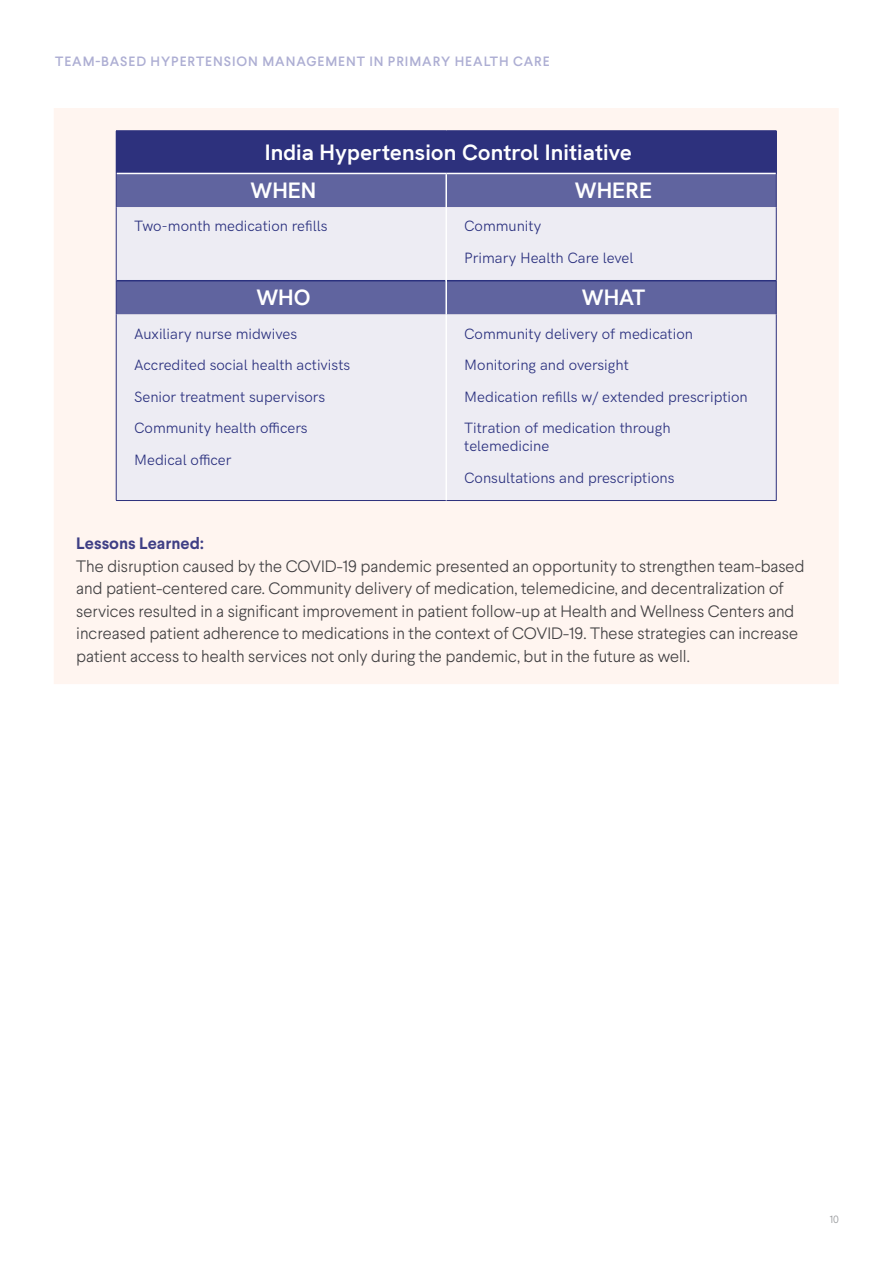
<style>
.page{position:relative;width:893px;height:1263px;background:#fff}
.page>*{position:absolute;margin:0;border:0;box-sizing:border-box;transform-origin:0 0}
.Quarter_Chart_Center{font:700 22.5px "HK Grotesk";color:#fff}
.Quarter_Chart_Titles{font:700 22.5px "HK Grotesk";color:#fff}
.Body_Copy{font:300 16.5px/22.5px "Larsseit";color:#414042}
.Quarter_Chart_Text{font:15px/18px "HK Grotesk";color:#2b317f}
.t1{font:500 13.5px "Larsseit";letter-spacing:.07em;color:#adaed3}
.t2{font:300 10.5px "Larsseit";color:#939598}
.s1{font-weight:700;color:#3f3f85}
</style>
<div class="page">
<div style="left:54px;top:108px;width:785px;height:576px;background:#fff5f0"></div>
<div style="left:116px;top:131px;width:660px;height:42px;background:#2d317d"></div>
<div style="left:117px;top:174px;width:659px;height:33px;background:#60649f"></div>
<svg style="left:117px;top:207px;width:659px;height:293px;background:#dcdce9"></svg>
<hr style="left:116px;top:280px;width:329px;height:1px;background:#2b317f">
<hr style="left:447px;top:280px;width:329px;height:1px;background:#2b317f">
<hr style="left:116px;top:173px;width:330px;height:1px;background:#fff">
<hr style="left:446px;top:173px;width:330px;height:1px;background:#fff">
<hr style="left:116px;top:130px;width:330px;height:1px;background:#2d317d">
<hr style="left:446px;top:130px;width:330px;height:1px;background:#2d317d">
<hr style="left:776px;top:131px;width:1px;height:42px;background:#2d317d">
<hr style="left:116px;top:173px;width:1px;height:34px;background:#2d317d">
<hr style="left:776px;top:173px;width:1px;height:34px;background:#2d317d">
<hr style="left:116px;top:207px;width:1px;height:74px;background:#2d317d">
<hr style="left:776px;top:207px;width:1px;height:74px;background:#2d317d">
<hr style="left:116px;top:281px;width:1px;height:33px;background:#2d317d">
<hr style="left:776px;top:281px;width:1px;height:33px;background:#2d317d">
<hr style="left:116px;top:314px;width:1px;height:186px;background:#2d317d">
<hr style="left:776px;top:314px;width:1px;height:186px;background:#2d317d">
<hr style="left:116px;top:500px;width:330px;height:1px;background:#2d317d">
<hr style="left:446px;top:500px;width:330px;height:1px;background:#2d317d">
<hr style="left:445px;top:174px;width:2px;height:33px;background:#fff">
<hr style="left:445px;top:207px;width:2px;height:74px;background:#fff">
<hr style="left:445px;top:281px;width:2px;height:33px;background:#fff">
<hr style="left:445px;top:314px;width:2px;height:186px;background:#fff">
<p class="t1" style="left:55px;top:52px;width:496px">TEAM-BASED HYPERTENSION MANAGEMENT IN PRIMARY HEALTH CARE</p>
<p class="Quarter_Chart_Center" style="left:265px;top:135px;width:369px">India Hypertension Control Initiative</p>
<p class="Quarter_Chart_Titles" style="left:251px;top:173px;width:67px">WHEN</p>
<p class="Quarter_Chart_Titles" style="left:575px;top:173px;width:79px">WHERE</p>
<p class="Quarter_Chart_Text" style="left:134px;top:216px;width:195px">Two-month medication refills</p>
<p class="Quarter_Chart_Text" style="left:464px;top:216px;width:79px">Community</p>
<p class="Quarter_Chart_Text" style="left:464px;top:247px;width:171px">Primary Health Care level</p>
<p class="Quarter_Chart_Titles" style="left:256px;top:280px;width:56px">WHO</p>
<p class="Quarter_Chart_Titles" style="left:582px;top:280px;width:65px">WHAT</p>
<p class="Quarter_Chart_Text" style="left:134px;top:323px;width:164px">Auxiliary nurse midwives</p>
<p class="Quarter_Chart_Text" style="left:134px;top:355px;width:218px">Accredited social health activists</p>
<p class="Quarter_Chart_Text" style="left:134px;top:386px;width:192px">Senior treatment supervisors</p>
<p class="Quarter_Chart_Text" style="left:134px;top:418px;width:175px">Community health officers</p>
<p class="Quarter_Chart_Text" style="left:134px;top:449px;width:99px">Medical officer</p>
<p class="Quarter_Chart_Text" style="left:464px;top:323px;width:230px">Community delivery of medication</p>
<p class="Quarter_Chart_Text" style="left:464px;top:355px;width:166px">Monitoring and oversight</p>
<p class="Quarter_Chart_Text" style="left:464px;top:386px;width:285px">Medication refills w/ extended prescription</p>
<p class="Quarter_Chart_Text" style="left:464px;top:418px;width:208px">Titration of medication through telemedicine</p>
<p class="Quarter_Chart_Text" style="left:464px;top:467px;width:212px">Consultations and prescriptions</p>
<p class="Body_Copy" style="left:76px;top:532px;width:730px"><span class="s1">Lessons Learned:<br></span>The disruption caused by the COVID-19 pandemic presented an opportunity to strengthen team-based and patient-centered care. Community delivery of medication, telemedicine, and decentralization of services resulted in a significant improvement in patient follow-up at Health and Wellness Centers and increased patient adherence to medications in the context of COVID-19. These strategies can increase patient access to health services not only during the pandemic, but in the future as well.</p>
<p class="t2" style="left:830px;top:1213px;width:11px">10</p>
</div>
